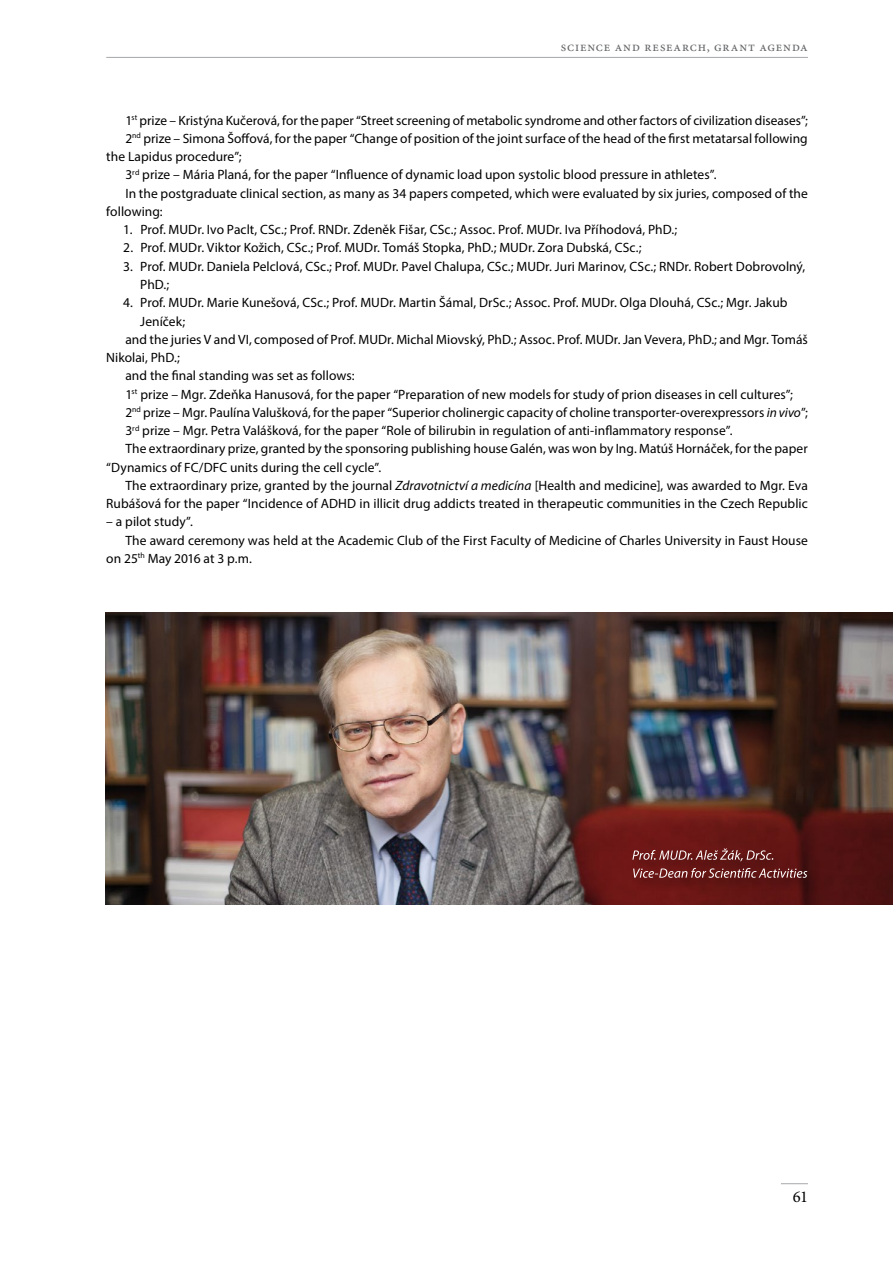
<style>
.page{position:relative;width:893px;height:1263px;background:#fff}
.page>*{position:absolute;margin:0;border:0;box-sizing:border-box;transform-origin:0 0}
.t1{font:16.5px "Minion Pro";color:#000}
.t2{font:13.5px/18.3px "Myriad Pro";letter-spacing:.005em;color:#000}
.t3{font:13.5px "Minion Pro";letter-spacing:.06em;color:#646567}
.s1{font-style:italic}
</style>
<div class="page">
<hr style="left:106px;top:57px;width:702px;height:1px;background:#a7a8aa">
<svg style="left:781px;top:1183px;width:27px;height:1px"></svg>
<img style="left:106px;top:612px;width:787px;height:293px">
<div style="left:630px;top:846px;width:191px;height:46px;background:#000;opacity:.4"></div>
<svg style="left:633px;top:868px;width:174px;height:10px;background:#894f4e"></svg>
<svg style="left:632px;top:848px;width:141px;height:13px;background:#834341"></svg>
<p class="t3" style="left:561px;top:38px;width:249px">science and research, grant agenda</p>
<p class="t2" style="left:125px;top:111px;width:684px">1<sup>st</sup> prize – Kristýna Kučerová, for the paper “Street screening of metabolic syndrome and other factors of civilization diseases”;</p>
<p class="t2" style="left:125px;top:129px;width:684px">2<sup>nd</sup> prize – Simona Šoffová, for the paper “Change of position of the joint surface of the head of the first metatarsal following</p>
<p class="t2" style="left:106px;top:147px;width:137px">the Lapidus procedure”;</p>
<p class="t2" style="left:125px;top:165px;width:592px">3<sup>rd</sup> prize – Mária Planá, for the paper “Influence of dynamic load upon systolic blood pressure in athletes”.</p>
<p class="t2" style="left:125px;top:184px;width:684px">In the postgraduate clinical section, as many as 34 papers competed, which were evaluated by six juries, composed of the</p>
<p class="t2" style="left:106px;top:202px;width:58px">following:</p>
<p class="t2" style="left:123px;top:220px;width:555px">1. Prof. MUDr. Ivo Paclt, CSc.; Prof. RNDr. Zdeněk Fišar, CSc.; Assoc. Prof. MUDr. Iva Příhodová, PhD.;</p>
<p class="t2" style="left:123px;top:239px;width:520px">2. Prof. MUDr. Viktor Kožich, CSc.; Prof. MUDr. Tomáš Stopka, PhD.; MUDr. Zora Dubská, CSc.;</p>
<p class="t2" style="left:140px;top:257px;width:666px;text-indent:-17px">3. Prof. MUDr. Daniela Pelclová, CSc.; Prof. MUDr. Pavel Chalupa, CSc.; MUDr. Juri Marinov, CSc.; RNDr. Robert Dobrovolný,<br>PhD.;</p>
<p class="t2" style="left:123px;top:293px;width:666px">4. Prof. MUDr. Marie Kunešová, CSc.; Prof. MUDr. Martin Šámal, DrSc.; Assoc. Prof. MUDr. Olga Dlouhá, CSc.; Mgr. Jakub</p>
<p class="t2" style="left:140px;top:312px;width:46px">Jeníček;</p>
<p class="t2" style="left:125px;top:330px;width:684px">and the juries V and VI, composed of Prof. MUDr. Michal Miovský, PhD.; Assoc. Prof. MUDr. Jan Vevera, PhD.; and Mgr. Tomáš</p>
<p class="t2" style="left:106px;top:348px;width:75px">Nikolai, PhD.;</p>
<p class="t2" style="left:125px;top:366px;width:231px">and the final standing was set as follows:</p>
<p class="t2" style="left:125px;top:385px;width:669px">1<sup>st</sup> prize – Mgr. Zdeňka Hanusová, for the paper “Preparation of new models for study of prion diseases in cell cultures”;</p>
<p class="t2" style="left:125px;top:403px;width:684px">2<sup>nd</sup> prize – Mgr. Paulína Valušková, for the paper “Superior cholinergic capacity of choline transporter-overexpressors <span class="s1">in vivo</span>”;</p>
<p class="t2" style="left:125px;top:421px;width:609px">3<sup>rd</sup> prize – Mgr. Petra Valášková, for the paper “Role of bilirubin in regulation of anti-inflammatory response”.</p>
<p class="t2" style="left:125px;top:439px;width:684px">The extraordinary prize, granted by the sponsoring publishing house Galén, was won by Ing. Matúš Hornáček, for the paper</p>
<p class="t2" style="left:106px;top:458px;width:276px">“Dynamics of FC/DFC units during the cell cycle”.</p>
<p class="t2" style="left:125px;top:476px;width:684px">The extraordinary prize, granted by the journal <span class="s1">Zdravotnictví a medicína</span> [Health and medicine], was awarded to Mgr. Eva</p>
<p class="t2" style="left:106px;top:494px;width:703px">Rubášová for the paper “Incidence of ADHD in illicit drug addicts treated in therapeutic communities in the Czech Republic</p>
<p class="t2" style="left:106px;top:512px;width:88px">– a pilot study”.</p>
<p class="t2" style="left:125px;top:531px;width:684px">The award ceremony was held at the Academic Club of the First Faculty of Medicine of Charles University in Faust House</p>
<p class="t2" style="left:106px;top:549px;width:147px">on 25<sup>th</sup> May 2016 at 3 p.m.</p>
<p class="t1" style="left:793px;top:1186px;width:17px">61</p>
</div>
